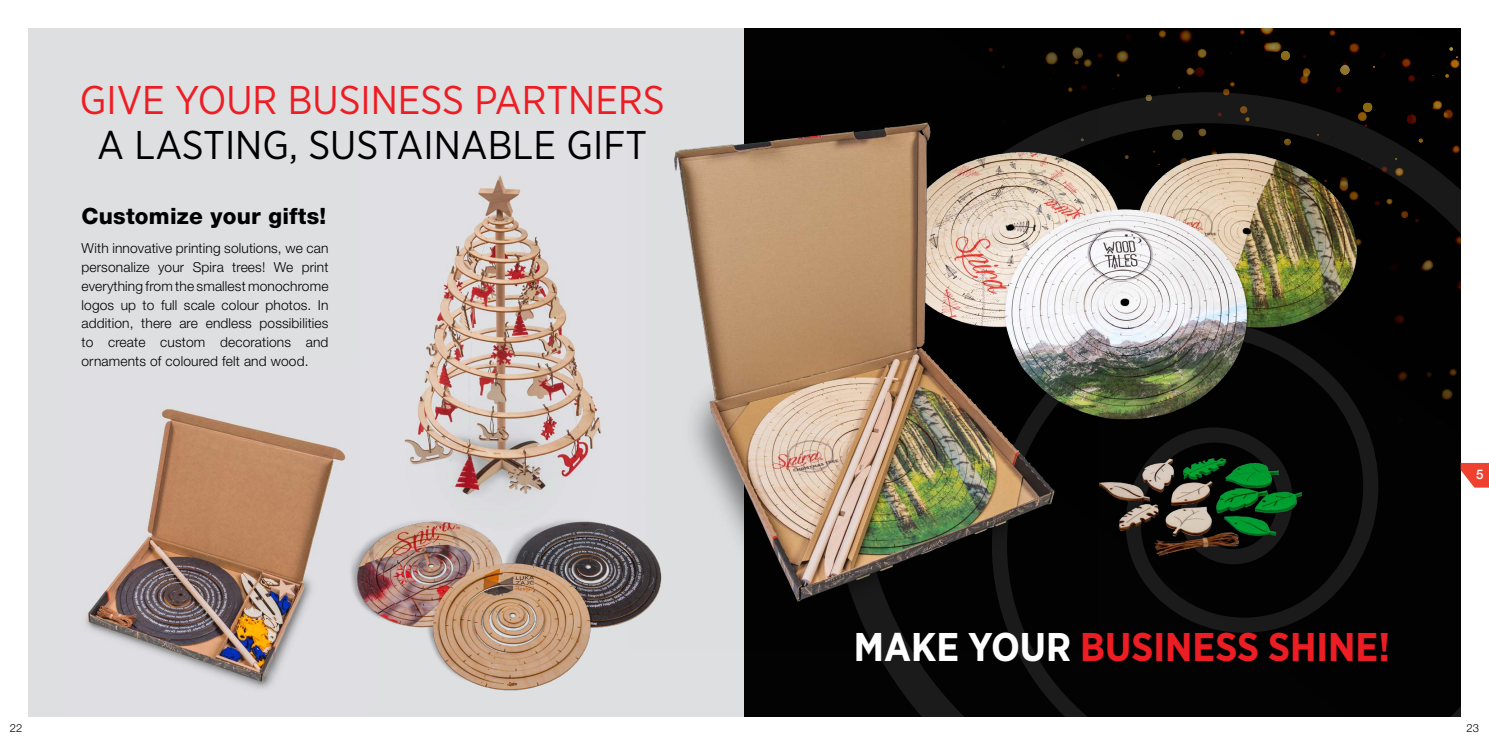
<style>
.page{position:relative;width:1489px;height:745px;background:#fff}
.page>*{position:absolute;margin:0;border:0;box-sizing:border-box;transform-origin:0 0}
.t1{font:40px "Gotham Narrow";color:#ed1d24}
.t2{font:40px "Gotham Narrow";color:#000}
.t3{font:700 40px "Gotham Narrow";color:#ed1d24}
.t4{font:800 22.5px "Helvetica Neue LT Pro";letter-spacing:.01em;color:#000}
.t5{font:300 13.75px/18.8px "Helvetica Neue LT Pro";letter-spacing:.01em;color:#000;text-align:justify}
.t6{font:500 13.25px "Helvetica Neue LT Pro";color:#fff}
.t7{font:300 11.25px "Helvetica Neue LT Pro";color:#000}
.s1{color:#fff}
</style>
<div class="page">
<div style="left:28px;top:28px;width:716px;height:688px;background:#dedfe0"></div>
<img style="left:85px;top:409px;width:261px;height:280px">
<img style="left:404px;top:174px;width:198px;height:322px">
<img style="left:336px;top:508px;width:291px;height:183px">
<div style="left:744px;top:28px;width:716px;height:688px;background:#010101"></div>
<svg style="left:830px;top:92px;width:658px;height:625px;background:#232323"></svg>
<img style="left:1097px;top:461px;width:203px;height:100px">
<img style="left:1097px;top:118px;width:310px;height:343px">
<img style="left:627px;top:81px;width:470px;height:568px">
<svg style="left:1460px;top:462px;width:28px;height:25px"></svg>
<h1 class="t1" style="left:80px;top:75px;width:586px">GIVE YOUR BUSINESS PARTNERS</h1>
<h1 class="t2" style="left:97px;top:120px;width:551px">A LASTING, SUSTAINABLE GIFT</h1>
<h2 class="t4" style="left:81px;top:203px;width:246px">Customize your gifts!</h2>
<p class="t5" style="left:81px;top:238px;width:248px">With innovative printing solutions, we can personalize your Spira trees! We print everything from the smallest monochrome logos up to full scale colour photos. In addition, there are endless possibilities to create custom decorations and ornaments of coloured felt and wood.</p>
<h1 class="t3" style="left:853px;top:620px;width:537px"><span class="s1">MAKE YOUR</span> BUSINESS SHINE!</h1>
<p class="t6" style="left:1475px;top:466px;width:9px">5</p>
<p class="t7" style="left:10px;top:720px;width:14px">22</p>
<p class="t7" style="left:1466px;top:720px;width:14px">23</p>
</div>
